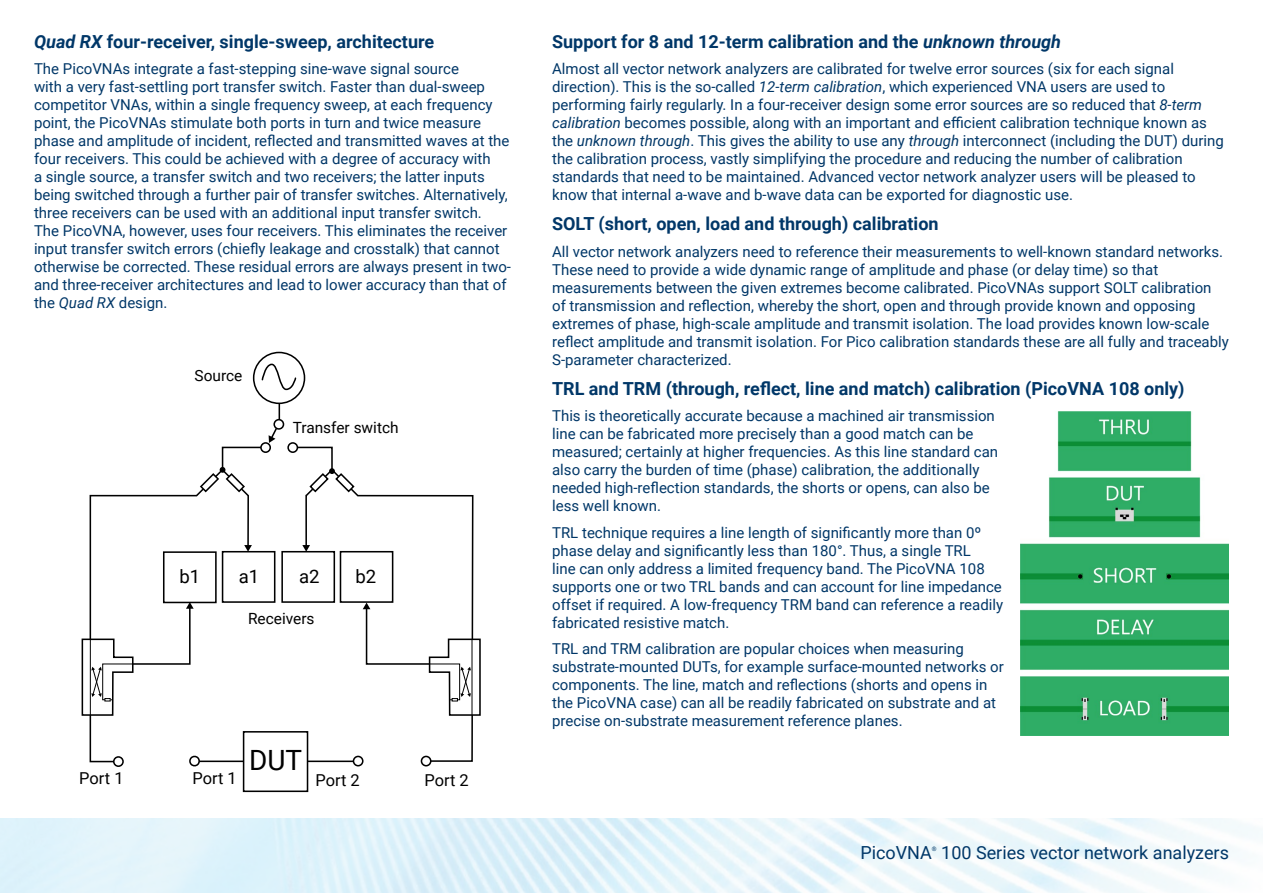
<style>
.page{position:relative;width:1263px;height:893px;background:#fff}
.page>*{position:absolute;margin:0;border:0;box-sizing:border-box;transform-origin:0 0}
.t1{font:27.9px "Roboto";color:#000}
.t2{font:18.6px "Roboto";color:#000}
.t3{font:700 18px "Roboto";color:#003768}
.t4{font:18px "Roboto";color:#003768}
.t5{font:16.5px "Roboto";color:#000}
.t6{font:15.45px "Roboto";color:#000}
.t7{font:15px/18px "Roboto";color:#003768}
.t8{font:6.15px "Roboto";color:#003768}
.s1{font-style:italic}
</style>
<div class="page">
<img style="left:0;top:819px;width:1263px;height:74px">
<div style="left:222px;top:551px;width:53px;height:52px;border:2px solid #000"></div>
<div style="left:281px;top:551px;width:54px;height:52px;border:2px solid #000"></div>
<div style="left:287px;top:442px;width:11px;height:11px;border:2px solid #000;border-radius:50%"></div>
<div style="left:253px;top:352px;width:52px;height:52px;border:2px solid #000;border-radius:50%"></div>
<svg style="left:261px;top:363px;width:36px;height:28px"></svg>
<div style="left:113px;top:756px;width:11px;height:11px;border:2px solid #000;border-radius:50%"></div>
<div style="left:421px;top:756px;width:10px;height:10px;border:2px solid #000;border-radius:50%"></div>
<div style="left:273px;top:419px;width:11px;height:11px;border:2px solid #000;border-radius:50%"></div>
<div style="left:243px;top:731px;width:65px;height:61px;border:2px solid #000"></div>
<svg style="left:189px;top:763px;width:11px;height:3px"></svg>
<div style="left:353px;top:756px;width:10px;height:10px;border:2px solid #000;border-radius:50%"></div>
<svg style="left:89px;top:492px;width:161px;height:271px"></svg>
<svg style="left:244px;top:545px;width:8px;height:7px"></svg>
<svg style="left:199px;top:403px;width:81px;height:90px"></svg>
<svg style="left:305px;top:493px;width:169px;height:270px"></svg>
<svg style="left:302px;top:545px;width:8px;height:7px"></svg>
<svg style="left:291px;top:446px;width:65px;height:47px"></svg>
<svg style="left:81px;top:602px;width:113px;height:115px"></svg>
<svg style="left:363px;top:603px;width:118px;height:114px"></svg>
<img style="left:1020px;top:412px;width:208px;height:323px">
<p class="t3" style="left:34px;top:29px;width:402px"><span class="s1">Quad RX</span> four-receiver, single-sweep, architecture</p>
<p class="t7" style="left:34px;top:59px;width:479px">The PicoVNAs integrate a fast-stepping sine-wave signal source<br>with a very fast-settling port transfer switch. Faster than dual-sweep competitor VNAs, within a single frequency sweep, at each frequency point, the PicoVNAs stimulate both ports in turn and twice measure phase and amplitude of incident, reflected and transmitted waves at the four receivers. This could be achieved with a degree of accuracy with<br>a single source, a transfer switch and two receivers; the latter inputs being switched through a further pair of transfer switches. Alternatively, three receivers can be used with an additional input transfer switch.<br>The PicoVNA, however, uses four receivers. This eliminates the receiver input transfer switch errors (chiefly leakage and crosstalk) that cannot otherwise be corrected. These residual errors are always present in two&shy;and three-receiver architectures and lead to lower accuracy than that of the <span class="s1">Quad RX</span> design.</p>
<p class="t6" style="left:195px;top:365px;width:49px">Source</p>
<p class="t6" style="left:293px;top:417px;width:107px">Transfer switch</p>
<p class="t2" style="left:179px;top:563px;width:22px">b1</p>
<p class="t2" style="left:239px;top:563px;width:22px">a1</p>
<p class="t2" style="left:299px;top:563px;width:22px">a2</p>
<p class="t2" style="left:356px;top:563px;width:22px">b2</p>
<p class="t6" style="left:248px;top:608px;width:68px">Receivers</p>
<h1 class="t1" style="left:249px;top:741px;width:55px">DUT</h1>
<p class="t5" style="left:193px;top:767px;width:46px">Port 1</p>
<p class="t5" style="left:315px;top:768px;width:46px">Port 2</p>
<p class="t5" style="left:79px;top:767px;width:46px">Port 1</p>
<p class="t5" style="left:425px;top:768px;width:46px">Port 2</p>
<p class="t3" style="left:552px;top:29px;width:510px">Support for 8 and 12-term calibration and the <span class="s1">unknown through</span></p>
<p class="t7" style="left:552px;top:59px;width:673px">Almost all vector network analyzers are calibrated for twelve error sources (six for each signal direction). This is the so-called <span class="s1">12-term calibration</span>, which experienced VNA users are used to performing fairly regularly. In a four-receiver design some error sources are so reduced that <span class="s1">8-term calibration</span> becomes possible, along with an important and efficient calibration technique known as the <span class="s1">unknown through</span>. This gives the ability to use any <span class="s1">through</span> interconnect (including the DUT) during the calibration process, vastly simplifying the procedure and reducing the number of calibration standards that need to be maintained. Advanced vector network analyzer users will be pleased to know that internal a-wave and b-wave data can be exported for diagnostic use.</p>
<p class="t3" style="left:552px;top:211px;width:388px">SOLT (short, open, load and through) calibration</p>
<p class="t7" style="left:552px;top:242px;width:678px">All vector network analyzers need to reference their measurements to well-known standard networks.<br>These need to provide a wide dynamic range of amplitude and phase (or delay time) so that measurements between the given extremes become calibrated. PicoVNAs support SOLT calibration of transmission and reflection, whereby the short, open and through provide known and opposing extremes of phase, high-scale amplitude and transmit isolation. The load provides known low-scale reflect amplitude and transmit isolation. For Pico calibration standards these are all fully and traceably S-parameter characterized.</p>
<p class="t3" style="left:552px;top:376px;width:634px">TRL and TRM (through, reflect, line and match) calibration (PicoVNA 108 only)</p>
<p class="t7" style="left:552px;top:406px;width:447px">This is theoretically accurate because a machined air transmission line can be fabricated more precisely than a good match can be measured; certainly at higher frequencies. As this line standard can also carry the burden of time (phase) calibration, the additionally needed high-reflection standards, the shorts or opens, can also be less well known.</p>
<p class="t7" style="left:552px;top:523px;width:453px">TRL technique requires a line length of significantly more than 0º phase delay and significantly less than 180°. Thus, a single TRL<br>line can only address a limited frequency band. The PicoVNA 108 supports one or two TRL bands and can account for line impedance offset if required. A low-frequency TRM band can reference a readily fabricated resistive match.</p>
<p class="t7" style="left:552px;top:639px;width:453px">TRL and TRM calibration are popular choices when measuring substrate-mounted DUTs, for example surface-mounted networks or components. The line, match and reflections (shorts and opens in the PicoVNA case) can all be readily fabricated on substrate and at precise on-substrate measurement reference planes.</p>
<p class="t4" style="left:860px;top:840px;width:73px">PicoVNA</p>
<p class="t8" style="left:932px;top:844px;width:6px">®</p>
<p class="t4" style="left:941px;top:840px;width:289px">100 Series vector network analyzers</p>
</div>
